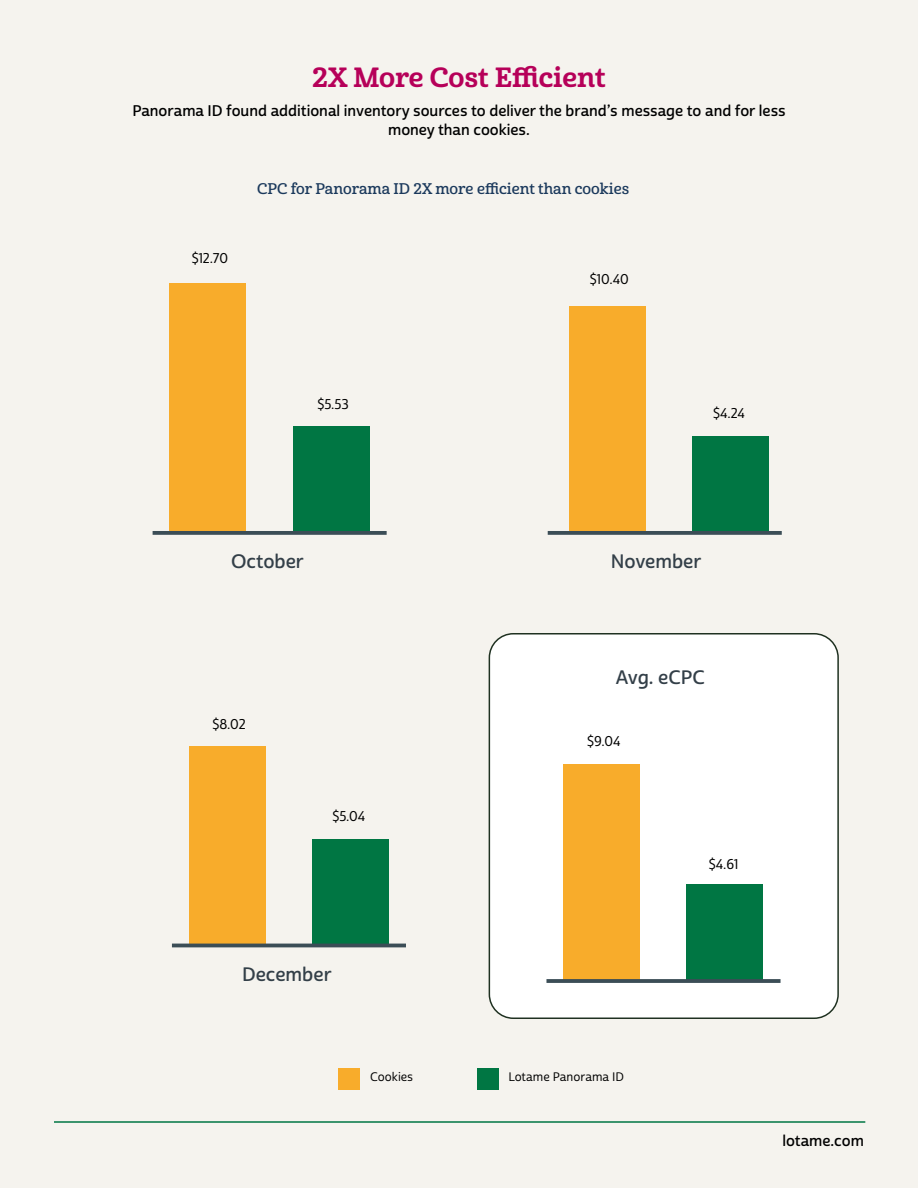
<style>
.page{position:relative;width:918px;height:1188px;background:#f5f3ee}
.page>*{position:absolute;margin:0;border:0;box-sizing:border-box;transform-origin:0 0}
.t1{font:27px "Cabrito Nor Bol";color:#b60059}
.t2{font:18.9px "Cabrito Sans Nor Dem";color:#333f48}
.t3{font:15px/19.5px "Cabrito Sans Nor Dem";color:#000;text-align:center}
.t4{font:15px "Cabrito Nor Dem";color:#1b395c}
.t5{font:13.8px "Cabrito Sans Nor Med";color:#000}
.t6{font:12px "Cabrito Sans Nor Med";color:#000}
</style>
<div class="page">
<div style="left:489px;top:634px;width:349px;height:384px;background:#fff;border-radius:24px"></div>
<div style="left:489px;top:633px;width:350px;height:386px;border:2px solid #1f3121;border-radius:24px"></div>
<hr style="left:54px;top:1121px;width:811px;height:2px;background:#007643">
<div style="left:339px;top:1068px;width:21px;height:21px;background:#f8ac2b"></div>
<div style="left:477px;top:1068px;width:21px;height:21px;background:#007643"></div>
<div style="left:170px;top:283px;width:76px;height:250px;background:#f8ac2b"></div>
<div style="left:569px;top:306px;width:77px;height:227px;background:#f8ac2b"></div>
<div style="left:189px;top:746px;width:76px;height:199px;background:#f8ac2b"></div>
<div style="left:293px;top:427px;width:76px;height:106px;background:#007643"></div>
<div style="left:692px;top:436px;width:77px;height:97px;background:#007643"></div>
<div style="left:312px;top:839px;width:76px;height:106px;background:#007643"></div>
<svg style="left:153px;top:531px;width:234px;height:4px"></svg>
<svg style="left:548px;top:531px;width:234px;height:4px"></svg>
<hr style="left:172px;top:944px;width:234px;height:3px;background:#3b4d56">
<div style="left:564px;top:764px;width:76px;height:217px;background:#f8ac2b"></div>
<div style="left:687px;top:884px;width:76px;height:97px;background:#007643"></div>
<svg style="left:546px;top:979px;width:235px;height:4px"></svg>
<h1 class="t1" style="left:312px;top:60px;width:295px">2X More Cost Efficient</h1>
<p class="t3" style="left:132px;top:101px;width:655px">Panorama ID found additional inventory sources to deliver the brand’s message to and for less money than cookies.</p>
<p class="t5" style="left:192px;top:250px;width:38px">$12.70</p>
<p class="t4" style="left:257px;top:180px;width:374px">CPC for Panorama ID 2X more efficient than cookies</p>
<p class="t5" style="left:590px;top:271px;width:40px">$10.40</p>
<p class="t5" style="left:317px;top:395px;width:33px">$5.53</p>
<p class="t5" style="left:713px;top:405px;width:33px">$4.24</p>
<p class="t2" style="left:231px;top:550px;width:74px">October</p>
<p class="t2" style="left:611px;top:550px;width:92px">November</p>
<p class="t5" style="left:212px;top:716px;width:35px">$8.02</p>
<p class="t5" style="left:332px;top:808px;width:34px">$5.04</p>
<p class="t2" style="left:616px;top:665px;width:90px">Avg. eCPC</p>
<p class="t5" style="left:587px;top:733px;width:35px">$9.04</p>
<p class="t2" style="left:242px;top:962px;width:91px">December</p>
<p class="t6" style="left:370px;top:1070px;width:44px">Cookies</p>
<p class="t6" style="left:509px;top:1070px;width:117px">Lotame Panorama ID</p>
<p class="t5" style="left:709px;top:856px;width:31px">$4.61</p>
<p class="t3" style="left:782px;top:1132px;width:83px">lotame.com</p>
</div>
